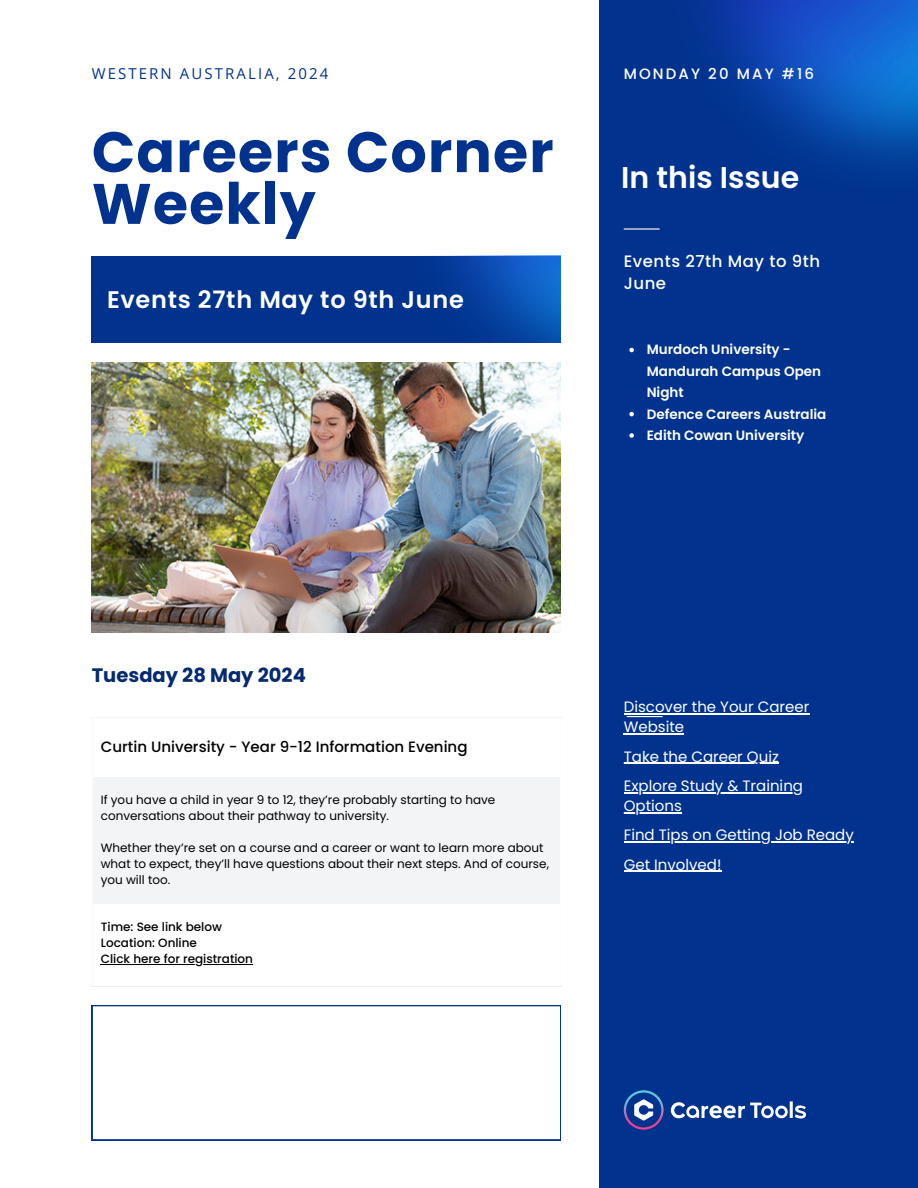
<style>
.page{position:relative;width:918px;height:1188px;background:#fff}
.page>*{position:absolute;margin:0;border:0;box-sizing:border-box;transform-origin:0 0}
.t1{font:700 57px/51.8px "Poppins";letter-spacing:.02em;color:#01338e}
.t2{font:600 30px "Poppins";color:#fff}
.t3{font:600 24px "Poppins";letter-spacing:.03em;color:#fff}
.t4{font:700 19.5px "Poppins";color:#052a6f}
.t5{font:500 16.5px/21.3px "Poppins";letter-spacing:.03em;color:#fff}
.t6{font:15px/20.2px "Poppins";color:#fff}
.t7{font:500 15px "Poppins";color:#000}
.t8{font:15px "Open Sans";letter-spacing:.14em;color:#01338e}
.t9{font:500 15px "Poppins";letter-spacing:.14em;color:#fff}
.t10{font:600 13.5px/21.3px "Poppins";color:#fff}
.t11{font:12px/16px "Poppins";color:#000}
.t12{font:500 12px "Poppins";color:#000}
</style>
<div class="page">
<div style="left:599px;top:0;width:319px;height:1188px;background:#01338e"></div>
<img style="left:92px;top:363px;width:469px;height:270px">
<div style="left:92px;top:778px;width:469px;height:126px;background:#f3f4f6"></div>
<hr style="left:101px;top:964px;width:152px;height:1px;background:#000">
<hr style="left:92px;top:718px;width:1px;height:268px;background:#fff">
<hr style="left:560px;top:718px;width:1px;height:268px;background:#fff">
<hr style="left:627px;top:716px;width:36px;height:1px;background:#fff">
<img style="left:623px;top:0;width:295px;height:230px">
<svg style="left:671px;top:1101px;width:135px;height:18px"></svg>
<svg style="left:624px;top:1090px;width:40px;height:40px"></svg>
<div style="left:92px;top:256px;width:469px;height:87px;background:#01338e"></div>
<img style="left:443px;top:256px;width:118px;height:87px">
<svg style="left:92px;top:1005px;width:469px;height:135px"></svg>
<hr style="left:624px;top:713px;width:185px;height:1px;background:#fff">
<hr style="left:624px;top:734px;width:60px;height:1px;background:#fff">
<hr style="left:624px;top:763px;width:155px;height:1px;background:#fff">
<hr style="left:624px;top:792px;width:179px;height:1px;background:#fff">
<hr style="left:624px;top:812px;width:58px;height:1px;background:#fff">
<hr style="left:624px;top:842px;width:230px;height:1px;background:#fff">
<hr style="left:624px;top:871px;width:98px;height:1px;background:#fff">
<svg style="left:629px;top:348px;width:5px;height:4px"></svg>
<svg style="left:629px;top:412px;width:5px;height:4px"></svg>
<svg style="left:629px;top:433px;width:5px;height:5px"></svg>
<p class="t8" style="left:92px;top:63px;width:238px">WESTERN AUSTRALIA, 2024</p>
<p class="t9" style="left:624px;top:63px;width:192px">MONDAY 20 MAY #16</p>
<p class="t1" style="left:92px;top:126px;width:463px">Careers Corner<br>Weekly</p>
<p class="t3" style="left:107px;top:283px;width:358px">Events 27th May to 9th June</p>
<p class="t2" style="left:621px;top:157px;width:179px">In this Issue</p>
<p class="t5" style="left:624px;top:251px;width:198px">Events 27th May to 9th<br>June</p>
<p class="t10" style="left:647px;top:339px;width:176px">Murdoch University -<br>Mandurah Campus Open<br>Night</p>
<p class="t10" style="left:647px;top:403px;width:181px">Defence Careers Australia</p>
<p class="t10" style="left:647px;top:425px;width:159px">Edith Cowan University</p>
<p class="t4" style="left:92px;top:662px;width:216px">Tuesday 28 May 2024</p>
<h6 class="t7" style="left:101px;top:736px;width:368px">Curtin University - Year 9-12 Information Evening</h6>
<h1 class="t11" style="left:101px;top:791px;width:396px">If you have a child in year 9 to 12, they’re probably starting to have conversations about their pathway to university.</h1>
<p class="t11" style="left:101px;top:839px;width:450px">Whether they’re set on a course and a career or want to learn more about what to expect, they’ll have questions about their next steps. And of course, you will too.</p>
<h3 class="t12" style="left:101px;top:919px;width:123px">Time: See link below</h3>
<h4 class="t12" style="left:101px;top:935px;width:98px">Location: Online</h4>
<p class="t12" style="left:101px;top:951px;width:154px">Click here for registration</p>
<p class="t6" style="left:624px;top:697px;width:187px">Discover the Your Career<br>Website</p>
<p class="t6" style="left:624px;top:746px;width:157px">Take the Career Quiz</p>
<p class="t6" style="left:624px;top:776px;width:181px">Explore Study &amp; Training</p>
<h5 class="t6" style="left:624px;top:796px;width:60px">Options</h5>
<h2 class="t6" style="left:624px;top:825px;width:232px">Find Tips on Getting Job Ready</h2>
<p class="t6" style="left:624px;top:854px;width:99px">Get Involved!</p>
</div>
